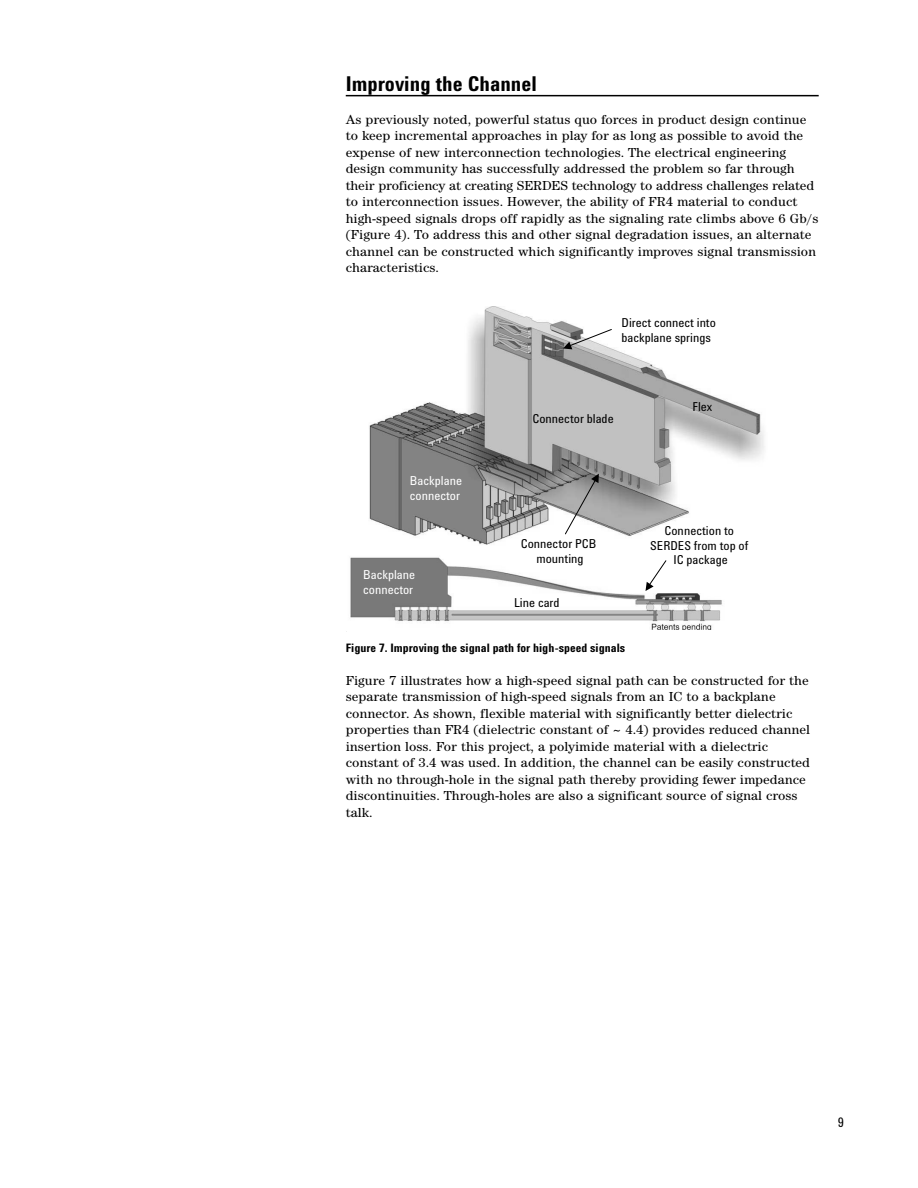
<style>
.page{position:relative;width:918px;height:1188px;background:#fff}
.page>*{position:absolute;margin:0;border:0;box-sizing:border-box;transform-origin:0 0}
.t1{font:700 21px "Agilent Cond";color:#000}
.t2{font:13.5px/16.5px "Agilent Century ITC";color:#000}
.t3{font:13.5px "Agilent Cond";color:#000}
.t4{font:12.6px/14.9px "Agilent Cond";letter-spacing:.005em;color:#000;text-align:center}
.t5{font:12.6px/14.9px "Agilent Cond";color:#fff}
.t6{font:700 12px "Agilent Cond";color:#000}
</style>
<div class="page">
<hr style="left:346px;top:95px;width:473px;height:1px;background:#000">
<img style="left:350px;top:307px;width:415px;height:323px">
<svg style="left:563px;top:329px;width:49px;height:20px"></svg>
<svg style="left:645px;top:560px;width:22px;height:31px"></svg>
<svg style="left:564px;top:474px;width:35px;height:61px"></svg>
<h1 class="t1" style="left:346px;top:76px;width:193px">Improving the Channel</h1>
<p class="t2" style="left:346px;top:112px;width:474px">As previously noted, powerful status quo forces in product design continue to keep incremental approaches in play for as long as possible to avoid the expense of new interconnection technologies. The electrical engineering design community has successfully addressed the problem so far through their proficiency at creating SERDES technology to address challenges related to interconnection issues. However, the ability of FR4 material to conduct high-speed signals drops off rapidly as the signaling rate climbs above 6 Gb/s (Figure 4). To address this and other signal degradation issues, an alternate channel can be constructed which significantly improves signal transmission characteristics.</p>
<p class="t4" style="left:621px;top:316px;width:96px;text-align:left">Direct connect into backplane springs</p>
<p class="t5" style="left:410px;top:475px;width:54px">Backplane connector</p>
<p class="t5" style="left:363px;top:569px;width:54px">Backplane connector</p>
<p class="t4" style="left:532px;top:413px;width:83px">Connector blade</p>
<p class="t4" style="left:693px;top:400px;width:21px">Flex</p>
<p class="t4" style="left:521px;top:538px;width:77px">Connector PCB mounting</p>
<p class="t4" style="left:514px;top:597px;width:47px">Line card</p>
<p class="t4" style="left:650px;top:524px;width:100px">Connection to<br>SERDES from top of<br>IC package</p>
<p class="t6" style="left:346px;top:643px;width:281px">Figure 7. Improving the signal path for high-speed signals</p>
<p class="t2" style="left:346px;top:673px;width:466px">Figure 7 illustrates how a high-speed signal path can be constructed for the separate transmission of high-speed signals from an IC to a backplane connector. As shown, flexible material with significantly better dielectric properties than FR4 (dielectric constant of ~ 4.4) provides reduced channel insertion loss. For this project, a polyimide material with a dielectric constant of 3.4 was used. In addition, the channel can be easily constructed with no through-hole in the signal path thereby providing fewer impedance discontinuities. Through-holes are also a significant source of signal cross talk.</p>
<p class="t3" style="left:838px;top:1118px;width:8px">9</p>
</div>
